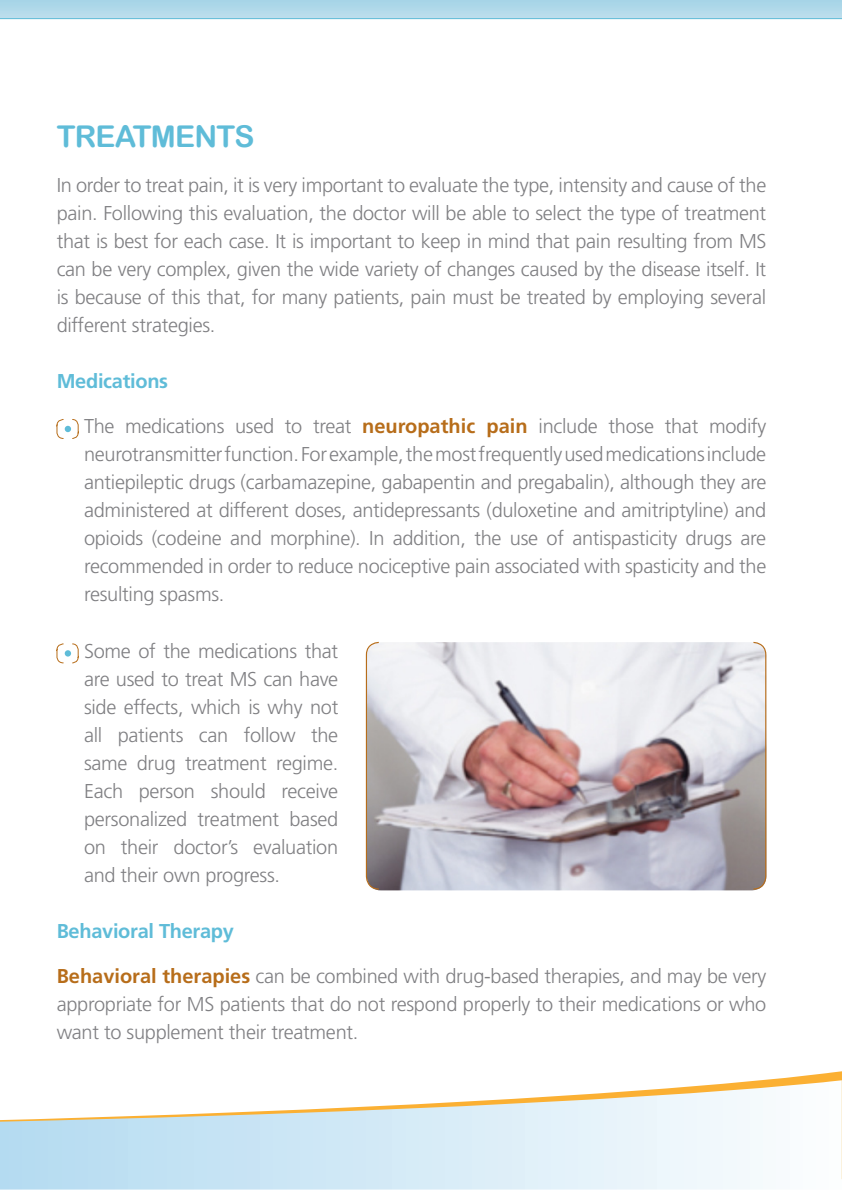
<style>
.page{position:relative;width:842px;height:1191px;background:#fff}
.page>*{position:absolute;margin:0;border:0;box-sizing:border-box;transform-origin:0 0}
.t1{font:30px "Arial Rounded MT Bold";letter-spacing:-.025em;color:#5fbcd8}
.t2{font:300 20px/28px "Frutiger";letter-spacing:-.015em;color:#808083;text-align:justify}
.t3{font:700 20px "Frutiger";letter-spacing:-.015em;color:#5fbcd8}
.s1{font-weight:700;color:#b76d1a}
</style>
<div class="page">
<div style="left:0;top:0;width:842px;height:19px;background:#b1d9ea"></div>
<hr style="left:0;top:18px;width:842px;height:1px;background:#5fbcd8">
<svg style="left:764px;top:1071px;width:78px;height:9px"></svg>
<svg style="left:0;top:1080px;width:842px;height:109px"></svg>
<svg style="left:56px;top:419px;width:23px;height:20px"></svg>
<svg style="left:56px;top:643px;width:23px;height:20px"></svg>
<img style="left:380px;top:642px;width:372px;height:248px">
<svg style="left:752px;top:641px;width:15px;height:249px;background:#bfb6b1"></svg>
<svg style="left:365px;top:641px;width:15px;height:249px;background:#b6ada8"></svg>
<p class="t1" style="left:57px;top:118px;width:199px">TREATMENTS</p>
<p class="t2" style="left:57px;top:171px;width:711px">In order to treat pain, it is very important to evaluate the type, intensity and cause of the pain. Following this evaluation, the doctor will be able to select the type of treatment that is best for each case. It is important to keep in mind that pain resulting from MS can be very complex, given the wide variety of changes caused by the disease itself. It is because of this that, for many patients, pain must be treated by employing several different strategies.</p>
<p class="t3" style="left:57px;top:369px;width:113px">Medications</p>
<p class="t2" style="left:84px;top:412px;width:684px">The medications used to treat <span class="s1">neuropathic pain</span> include those that modify neurotransmitter function. For example, the most frequently used medications include antiepileptic drugs (carbamazepine, gabapentin and pregabalin), although they are administered at different doses, antidepressants (duloxetine and amitriptyline) and opioids (codeine and morphine). In addition, the use of antispasticity drugs are recommended in order to reduce nociceptive pain associated with spasticity and the resulting spasms.</p>
<p class="t2" style="left:84px;top:636px;width:256px">Some of the medications that are used to treat MS can have side effects, which is why not all patients can follow the same drug treatment regime.<br>Each person should receive personalized treatment based on their doctor’s evaluation and their own progress.</p>
<p class="t3" style="left:57px;top:919px;width:179px">Behavioral Therapy</p>
<p class="t2" style="left:57px;top:962px;width:711px"><span class="s1">Behavioral therapies</span> can be combined with drug-based therapies, and may be very appropriate for MS patients that do not respond properly to their medications or who want to supplement their treatment.</p>
</div>
